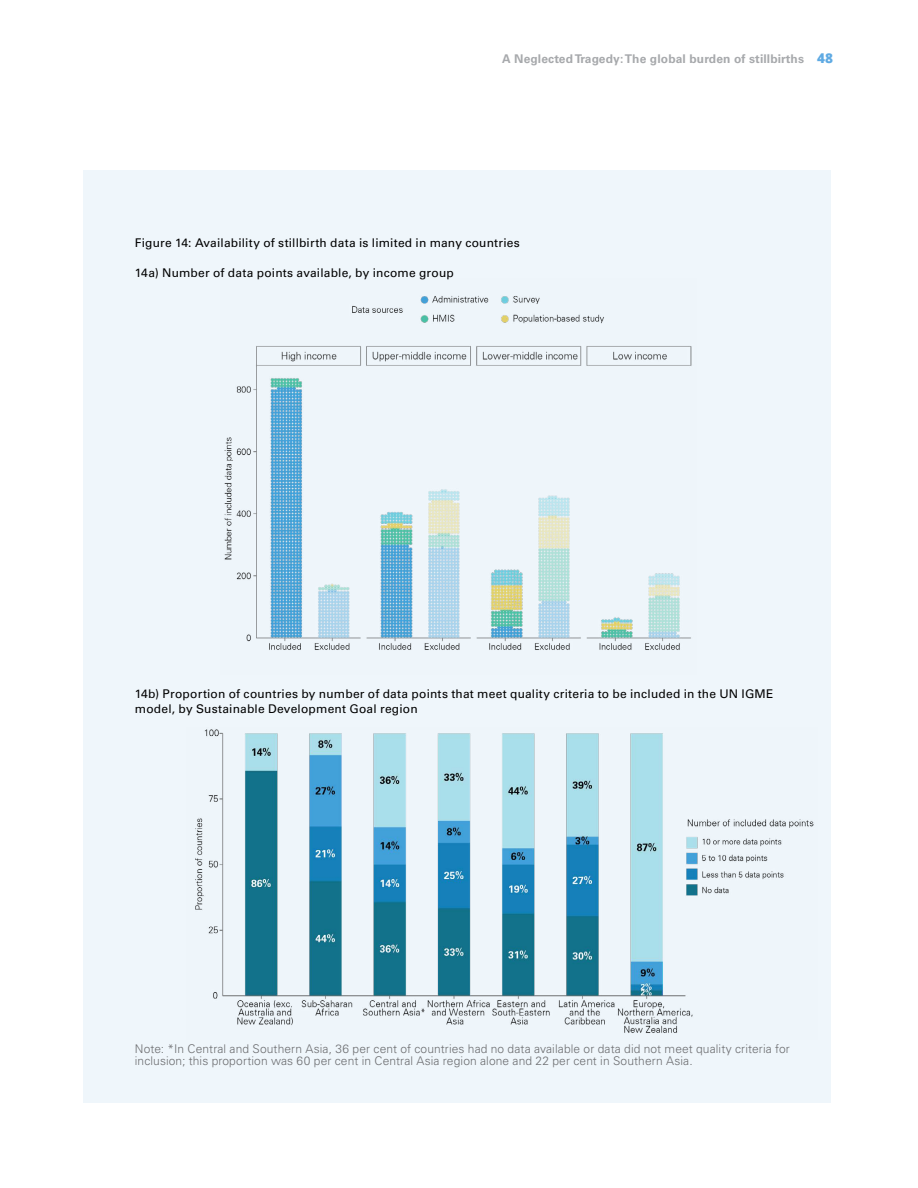
<style>
.page{position:relative;width:918px;height:1188px;background:#fff}
.page>*{position:absolute;margin:0;border:0;box-sizing:border-box;transform-origin:0 0}
.t1{font:12px/15px "Univers LT Std";letter-spacing:.015em;color:#000}
.t2{font:300 12px/12px "Univers LT Std";letter-spacing:.01em;color:#6d6e71}
.t3{font:700 12px "Univers LT Std";letter-spacing:.01em;color:#a7a9ac}
.s1{font-family:"Open Sans";font-weight:800;font-size:13.5px;color:#5faae3}
</style>
<div class="page">
<div style="left:83px;top:170px;width:748px;height:933px;background:#eff6fb"></div>
<img style="left:224px;top:296px;width:468px;height:354px">
<img style="left:195px;top:729px;width:619px;height:304px">
<p class="t3" style="left:502px;top:52px;width:332px">A Neglected Tragedy: The global burden of stillbirths <span class="s1">48</span></p>
<p class="t1" style="left:135px;top:235px;width:386px">Figure 14: Availability of stillbirth data is limited in many countries</p>
<p class="t1" style="left:135px;top:265px;width:320px">14a) Number of data points available, by income group</p>
<p class="t1" style="left:135px;top:687px;width:640px">14b) Proportion of countries by number of data points that meet quality criteria to be included in the UN IGME model, by Sustainable Development Goal region</p>
<p class="t2" style="left:135px;top:1043px;width:657px">Note: *In Central and Southern Asia, 36 per cent of countries had no data available or data did not meet quality criteria for inclusion; this proportion was 60 per cent in Central Asia region alone and 22 per cent in Southern Asia.</p>
</div>
